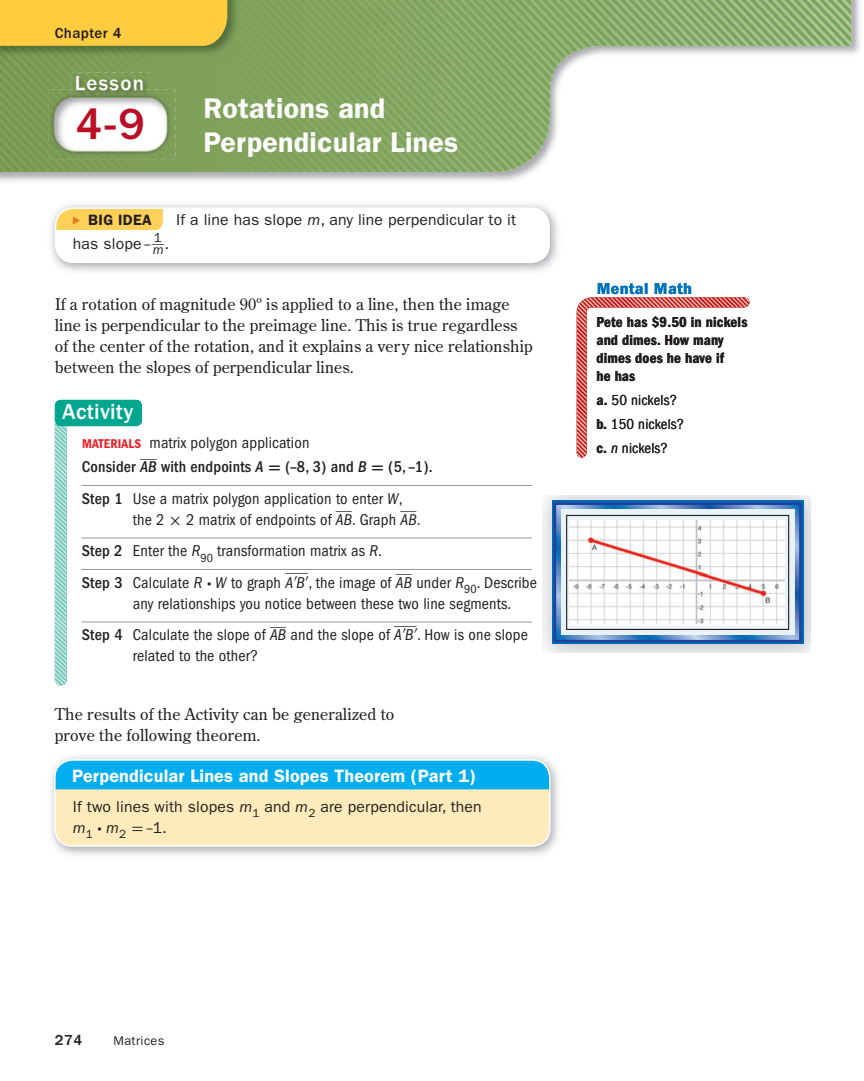
<style>
.page{position:relative;width:864px;height:1081px;background:#fff}
.page>*{position:absolute;margin:0;border:0;box-sizing:border-box;transform-origin:0 0}
.t1{font:500 45px "ITC Franklin Gothic Std";color:#ba0f25}
.t2{font:600 28.5px/34.5px "ITC Franklin Gothic Std";letter-spacing:.01em;color:#fff}
.t3{font:500 22.5px "ITC Franklin Gothic Std";letter-spacing:.01em;color:#fff}
.t4{font:500 21px "ITC Franklin Gothic Std";letter-spacing:.06em;color:#fff}
.t5{font:600 18px "ITC Franklin Gothic Std";letter-spacing:.01em;color:#fff}
.t6{font:16.5px "ITC Franklin Gothic Std Dm Cd";letter-spacing:.02em;color:#0072bc;scale:1.12 1}
.t7{font:condensed 16.2px/31.5px "ITC Franklin Gothic Std";letter-spacing:.01em;color:#231f20}
.t8{font:16.2px/21px "Century Old Style Std";letter-spacing:.01em;color:#231f20}
.t9{font:500 condensed 16.2px/24px "ITC Franklin Gothic Std";letter-spacing:.01em;color:#231f20}
.t10{font:15.75px/21px "ITC Franklin Gothic Std";letter-spacing:.01em;color:#231f20}
.t11{font:15px/18px "ITC Franklin Gothic Std Dm Cd";letter-spacing:.01em;color:#231f20}
.t12{font:condensed 15px/24px "ITC Franklin Gothic Std";letter-spacing:.01em;color:#231f20}
.t13{font:500 15px "ITC Franklin Gothic Std";letter-spacing:.025em;color:#231f20}
.t14{font:600 15px "ITC Franklin Gothic Std";letter-spacing:.02em;color:#231f20}
.t15{font:condensed 13.8px "ITC Franklin Gothic Std";color:#231f20;scale:2.32 1}
.t16{font:condensed 13.8px "ITC Franklin Gothic Std";color:#231f20;scale:3.26 1}
.t17{font:500 condensed 13.8px "ITC Franklin Gothic Std";color:#231f20;scale:2.4 1}
.t18{font:italic 13.35px "ITC Franklin Gothic Std";color:#231f20}
.t19{font:12.75px "ITC Franklin Gothic Std";letter-spacing:.03em;color:#231f20}
.s1{font-style:italic}
.s2{font-family:"Uni Math"}
.s3{font-family:"ITC Franklin Gothic Std Dm Cd";font-weight:400;font-stretch:normal;font-size:13.2px;color:#ee1d23}
.s4{font-weight:400}
.s5{font-family:"Uni Math";font-weight:700;font-stretch:normal}
.s6{font-weight:500}
.s7{font-family:"Uni Math";font-stretch:normal}
.s8{font-family:"Uni Math";font-size:16.2px}
.s9{font-family:"ITC Franklin Gothic Std Dm Cd";font-stretch:normal}
</style>
<div class="page">
<div style="left:552px;top:500px;width:252px;height:144px;background:#065fae"></div>
<svg style="left:557px;top:506px;width:241px;height:133px;background:#5e91ca"></svg>
<div style="left:554px;top:503px;width:247px;height:139px;border:2px solid #223f99"></div>
<svg style="left:561px;top:509px;width:234px;height:126px;background:#e7f1f5"></svg>
<div style="left:566px;top:515px;width:223px;height:115px;border:1px solid #231f20"></div>
<img style="left:570px;top:520px;width:214px;height:105px">
<img style="left:51px;top:204px;width:507px;height:68px">
<div style="left:56px;top:208px;width:493px;height:54px;background:#fff;border-radius:18px"></div>
<div style="left:55px;top:207px;width:495px;height:56px;border:2px solid #fff;border-radius:18px"></div>
<hr style="left:82px;top:485px;width:450px;height:1px;background:#939598">
<hr style="left:82px;top:537px;width:450px;height:1px;background:#939598">
<hr style="left:82px;top:569px;width:450px;height:1px;background:#939598">
<hr style="left:82px;top:621px;width:450px;height:1px;background:#939598">
<svg style="left:56px;top:208px;width:107px;height:22px;background:#fdd263"></svg>
<div style="left:55px;top:760px;width:495px;height:86px;background:#feebbb;border-radius:18px"></div>
<div style="left:55px;top:760px;width:495px;height:29px;background:#00aeef"></div>
<div style="left:54px;top:759px;width:497px;height:88px;border:2px solid #fff;border-radius:18px"></div>
<svg style="left:577px;top:298px;width:172px;height:159px"></svg>
<img style="left:55px;top:416px;width:12px;height:269px;border-radius:6px">
<div style="left:55px;top:400px;width:87px;height:26px;background:#00a78e;border-radius:6px"></div>
<img style="left:851px;top:6px;width:9px;height:48px">
<img style="left:0;top:0;width:851px;height:172px">
<img style="left:72px;top:72px;width:78px;height:17px">
<img style="left:76px;top:76px;width:67px;height:13px">
<img style="left:0;top:0;width:240px;height:58px">
<img style="left:48px;top:89px;width:128px;height:70px">
<div style="left:0;top:0;width:227px;height:46px;background:#fecc3e"></div>
<p class="t13" style="left:55px;top:28px;width:68px">Chapter 4</p>
<p class="t4" style="left:75px;top:76px;width:71px">Lesson</p>
<p class="t1" style="left:76px;top:108px;width:71px">4-9</p>
<p class="t2" style="left:203px;top:93px;width:257px">Rotations and<br>Perpendicular Lines</p>
<p class="t14" style="left:88px;top:214px;width:65px">BIG IDEA</p>
<p class="t10" style="left:176px;top:210px;width:342px">If a line has slope <span class="s1">m</span>, any line perpendicular to it</p>
<p class="t10" style="left:73px;top:234px;width:93px">has slope <span class="s2">–</span> <sup>_</sup><sup>1</sup></p>
<p class="t18" style="left:153px;top:245px;width:18px">m<sup>.</sup></p>
<p class="t8" style="left:55px;top:295px;width:479px">If a rotation of magnitude 90º is applied to a line, then the image line is perpendicular to the preimage line. This is true regardless of the center of the rotation, and it explains a very nice relationship between the slopes of perpendicular lines.</p>
<p class="t3" style="left:62px;top:403px;width:73px">Activity</p>
<p class="t9" style="left:82px;top:432px;width:352px"><span class="s3">MATERIALS</span> <span class="s4">matrix polygon application<br></span>Consider <span class="s1">AB</span> with endpoints <span class="s1">A</span> <span class="s5">=</span> (<span class="s5">–</span>8, 3) and <span class="s1">B</span> <span class="s5">=</span> (5, <span class="s5">–</span>1).</p>
<p class="t17" style="left:140px;top:448px;width:8px">_</p>
<p class="t7" style="left:133px;top:489px;width:289px;line-height:21px;text-indent:-51px"><span class="s6">Step 1</span> Use a matrix polygon application to enter <span class="s1">W</span>, the 2 <span class="s7">×</span> 2 matrix of endpoints of <span class="s1">AB</span> . Graph <span class="s1">AB</span> .</p>
<p class="t15" style="left:336px;top:501px;width:8px">_</p>
<p class="t15" style="left:401px;top:501px;width:8px">_</p>
<p class="t7" style="left:82px;top:536px;width:457px"><span class="s6">Step 2</span> Enter the <span class="s1">R</span><sub>90</sub> transformation matrix as <span class="s1">R</span>.<br><span class="s6">Step 3</span> Calculate <span class="s1">R</span> <span class="s7">·</span> <span class="s1">W</span> to graph <span class="s1">A</span><span class="s7">'</span><span class="s1">B</span><span class="s7">'</span>, the image of <span class="s1">AB</span> under <span class="s1">R</span><sub>90</sub>. Describe</p>
<p class="t16" style="left:285px;top:562px;width:8px">_</p>
<p class="t15" style="left:396px;top:564px;width:8px">_</p>
<p class="t7" style="left:82px;top:589px;width:448px;text-indent:51px">any relationships you notice between these two line segments.<br><span class="s6">Step 4</span> Calculate the slope of <span class="s1">AB</span> and the slope of <span class="s1">A</span><span class="s7">'</span><span class="s1">B</span><span class="s7">'</span>. How is one slope</p>
<p class="t16" style="left:394px;top:615px;width:8px">_</p>
<p class="t15" style="left:270px;top:616px;width:8px">_</p>
<p class="t7" style="left:133px;top:641px;width:127px">related to the other?</p>
<p class="t8" style="left:55px;top:704px;width:341px">The results of the Activity can be generalized to prove the following theorem.</p>
<p class="t5" style="left:72px;top:769px;width:406px">Perpendicular Lines and Slopes Theorem (Part 1)</p>
<p class="t10" style="left:73px;top:797px;width:410px">If two lines with slopes <span class="s1">m</span><sub>1</sub> and <span class="s1">m</span><sub>2</sub> are perpendicular, then <span class="s1">m</span><sub>1</sub> <span class="s8">·</span> <span class="s1">m</span><sub>2</sub> <span class="s8">=</span> <span class="s2">–</span>1.</p>
<p class="t6" style="left:597px;top:282px;width:87px">Mental Math</p>
<p class="t11" style="left:596px;top:314px;width:153px">Pete has $9.50 in nickels and dimes. How many dimes does he have if<br>he has</p>
<p class="t12" style="left:596px;top:389px;width:89px"><span class="s9">a.</span> 50 nickels? <span class="s9">b.</span> 150 nickels? <span class="s9">c.</span> <span class="s1">n</span> nickels?</p>
<p class="t13" style="left:55px;top:1035px;width:29px">274</p>
<p class="t19" style="left:114px;top:1036px;width:52px">Matrices</p>
</div>
